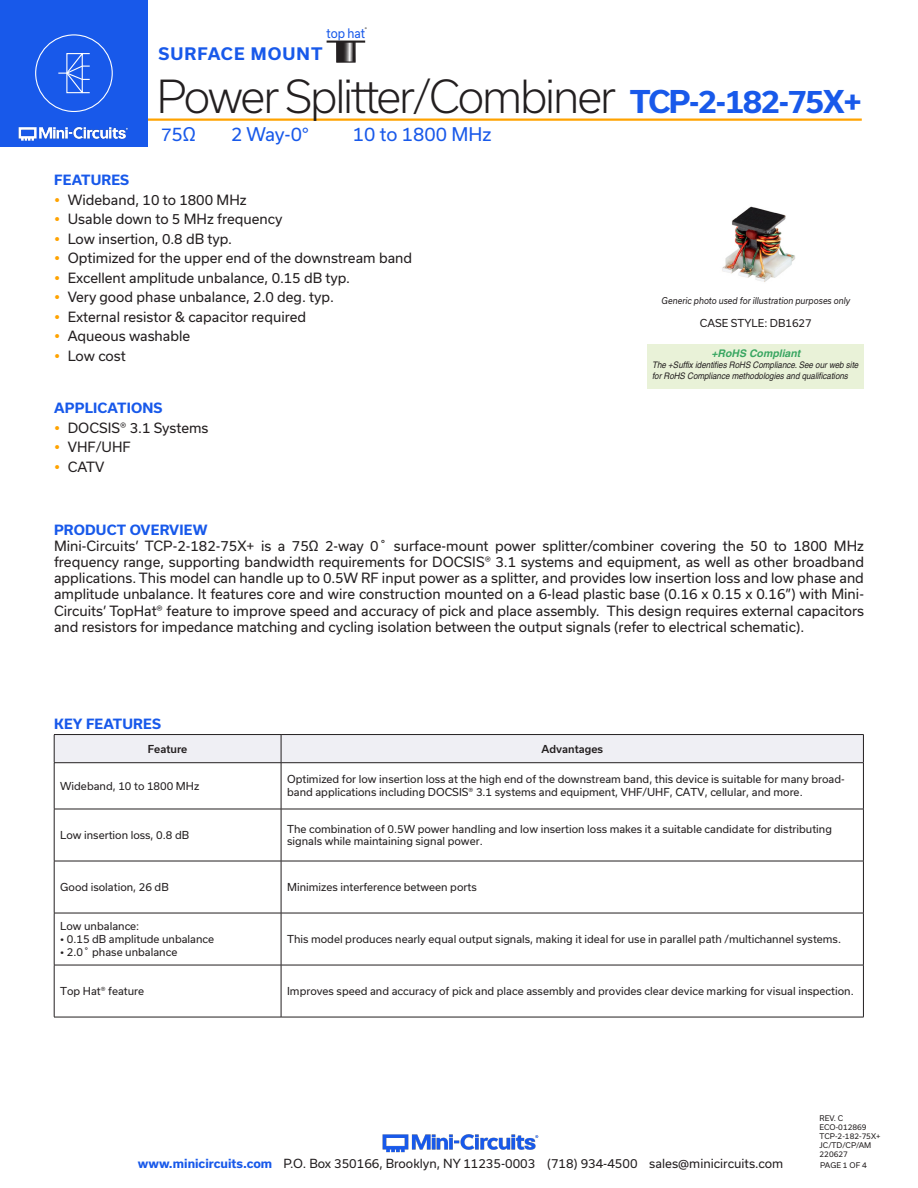
<style>
.page{position:relative;width:918px;height:1188px;background:#fff}
.page>*{position:absolute;margin:0;border:0;box-sizing:border-box;transform-origin:0 0}
.t1{font:300 43.5px "Usual";letter-spacing:-.05em;color:#231f20}
.t2{font:700 30px "Usual";letter-spacing:-.05em;color:#1859ea}
.Frequency{font:18px "Usual";color:#1859ea}
.t3{font:700 16.5px "Usual";letter-spacing:.065em;color:#1859ea}
.Regular_Copy{font:13.5px/16.2px "Usual";color:#231f20;text-align:justify}
.Blue_Headers{font:700 13.5px "Usual";letter-spacing:.015em;color:#1859ea}
.t4{font:12.6px "Usual";color:#1859ea;scale:.91 1}
.t5{font:12px "Usual";color:#231f20}
.Table_Body_Left_Just{font:10.5px/12.6px "Usual";color:#231f20}
.Table_Header_Center{font:500 10.5px "Usual";color:#231f20}
.t6{font:italic 700 10.5px "Helvetica";color:rgb(13 147 68/.8)}
.t7{font:italic 9px/10.8px "Helvetica";letter-spacing:-.005em;color:#231f20;scale:.9 1}
.t8{font:italic 9px "Usual";color:#231f20;scale:.9 1}
.Revision{font:7.5px "Usual";color:#231f20}
.t9{font:4.8px "Usual";color:#000}
.s1{font-family:"Helvetica"}
.s2{font-weight:700;color:#1859ea}
</style>
<div class="page">
<img style="left:382px;top:1134px;width:157px;height:19px">
<hr style="left:129px;top:118px;width:733px;height:3px;background:#ffa300">
<div style="left:0;top:0;width:147px;height:147px;background:#1859ea"></div>
<img style="left:18px;top:126px;width:110px;height:15px">
<div style="left:35px;top:34px;width:78px;height:78px;border:1px solid #fff;border-radius:50%"></div>
<svg style="left:58px;top:53px;width:32px;height:41px"></svg>
<svg style="left:338px;top:43px;width:16px;height:17px"></svg>
<div style="left:336px;top:41px;width:20px;height:21px;border:1px solid #231f20"></div>
<hr style="left:327px;top:41px;width:38px;height:2px;background:#231f20">
<div style="left:648px;top:344px;width:216px;height:45px;background:#e9f2d8"></div>
<img style="left:722px;top:206px;width:73px;height:76px">
<hr style="left:54px;top:734px;width:227px;height:1px;background:#231f20">
<hr style="left:281px;top:734px;width:583px;height:1px;background:#231f20">
<div style="left:54px;top:735px;width:810px;height:27px;background:#efeff4"></div>
<hr style="left:54px;top:762px;width:227px;height:1px;background:#231f20">
<hr style="left:54px;top:763px;width:1px;height:46px;background:#231f20">
<hr style="left:281px;top:762px;width:583px;height:1px;background:#231f20">
<hr style="left:281px;top:763px;width:1px;height:46px;background:#231f20">
<hr style="left:863px;top:763px;width:1px;height:46px;background:#231f20">
<hr style="left:54px;top:809px;width:227px;height:1px;background:#231f20">
<hr style="left:54px;top:809px;width:1px;height:52px;background:#231f20">
<hr style="left:281px;top:809px;width:583px;height:1px;background:#231f20">
<hr style="left:281px;top:809px;width:1px;height:52px;background:#231f20">
<hr style="left:863px;top:809px;width:1px;height:52px;background:#231f20">
<hr style="left:54px;top:861px;width:227px;height:1px;background:#231f20">
<hr style="left:54px;top:861px;width:1px;height:52px;background:#231f20">
<hr style="left:281px;top:861px;width:583px;height:1px;background:#231f20">
<hr style="left:281px;top:861px;width:1px;height:52px;background:#231f20">
<hr style="left:863px;top:861px;width:1px;height:52px;background:#231f20">
<hr style="left:54px;top:913px;width:227px;height:1px;background:#231f20">
<hr style="left:54px;top:913px;width:1px;height:52px;background:#231f20">
<hr style="left:281px;top:913px;width:583px;height:1px;background:#231f20">
<hr style="left:281px;top:913px;width:1px;height:52px;background:#231f20">
<hr style="left:863px;top:913px;width:1px;height:52px;background:#231f20">
<hr style="left:54px;top:965px;width:227px;height:1px;background:#231f20">
<hr style="left:54px;top:965px;width:1px;height:52px;background:#231f20">
<hr style="left:281px;top:965px;width:583px;height:1px;background:#231f20">
<hr style="left:281px;top:965px;width:1px;height:52px;background:#231f20">
<hr style="left:863px;top:965px;width:1px;height:52px;background:#231f20">
<hr style="left:54px;top:1017px;width:227px;height:1px;background:#231f20">
<hr style="left:281px;top:1017px;width:583px;height:1px;background:#231f20">
<p class="t4" style="left:327px;top:26px;width:44px">top hat</p>
<p class="t9" style="left:365px;top:27px;width:4px">®</p>
<p class="t3" style="left:158px;top:45px;width:166px">SURFACE MOUNT</p>
<h1 class="t1" style="left:157px;top:71px;width:461px">Power Splitter/Combiner</h1>
<p class="Frequency" style="left:162px;top:124px;width:36px"><span class="s1">7</span>5Ω</p>
<p class="Frequency" style="left:231px;top:124px;width:79px">2 Way-0°</p>
<p class="Frequency" style="left:353px;top:124px;width:140px">10 to 1800 MHz</p>
<p class="Blue_Headers" style="left:54px;top:172px;width:76px">FEATURES</p>
<p class="Regular_Copy" style="left:68px;top:192px;width:180px">Wideband, 10 to 1800 MHz</p>
<p class="Regular_Copy" style="left:68px;top:211px;width:216px">Usable down to 5 MHz frequency</p>
<p class="Regular_Copy" style="left:68px;top:231px;width:166px">Low insertion, 0.8 dB typ.</p>
<p class="Regular_Copy" style="left:68px;top:250px;width:346px">Optimized for the upper end of the downstream band</p>
<p class="Regular_Copy" style="left:68px;top:270px;width:284px">Excellent amplitude unbalance, 0.15 dB typ.</p>
<p class="Regular_Copy" style="left:68px;top:289px;width:268px">Very good phase unbalance, 2.0 deg. typ.</p>
<p class="Regular_Copy" style="left:68px;top:309px;width:240px">External resistor &amp; capacitor required</p>
<p class="Regular_Copy" style="left:68px;top:328px;width:124px">Aqueous washable</p>
<p class="Regular_Copy" style="left:68px;top:348px;width:60px">Low cost</p>
<p class="Blue_Headers" style="left:54px;top:400px;width:110px">APPLICATIONS</p>
<p class="Regular_Copy" style="left:68px;top:420px;width:142px">DOCSIS® 3.1 Systems</p>
<p class="Regular_Copy" style="left:68px;top:439px;width:64px">VHF/UHF</p>
<p class="Regular_Copy" style="left:68px;top:459px;width:38px">CATV</p>
<h2 class="t2" style="left:630px;top:84px;width:234px">TCP-2-182-75X+</h2>
<p class="t8" style="left:662px;top:295px;width:211px">Generic photo used for illustration purposes only</p>
<p class="Table_Body_Left_Just" style="left:700px;top:317px;width:113px">CASE STYLE: DB1627</p>
<p class="t6" style="left:711px;top:347px;width:90px">+RoHS Compliant</p>
<p class="t7" style="left:652px;top:360px;width:231px">The +Suffix identifies RoHS Compliance. See our web site for RoHS Compliance methodologies and qualifications</p>
<p class="Blue_Headers" style="left:54px;top:522px;width:155px">PRODUCT OVERVIEW</p>
<p class="Regular_Copy" style="left:54px;top:538px;width:812px">Mini-Circuits’ TCP-2-182-75X+ is a 75Ω 2-way 0˚ surface-mount power splitter/combiner covering the 50 to 1800 MHz frequency range, supporting bandwidth requirements for DOCSIS® 3.1 systems and equipment, as well as other broadband applications. This model can handle up to 0.5W RF input power as a splitter, and provides low insertion loss and low phase and amplitude unbalance. It features core and wire construction mounted on a 6-lead plastic base (0.16 x 0.15 x 0.16”) with Mini-Circuits’ TopHat® feature to improve speed and accuracy of pick and place assembly. This design requires external capacitors and resistors for impedance matching and cycling isolation between the output signals (refer to electrical schematic).</p>
<p class="Blue_Headers" style="left:54px;top:716px;width:108px">KEY FEATURES</p>
<p class="Table_Header_Center" style="left:148px;top:743px;width:41px">Feature</p>
<p class="Table_Header_Center" style="left:541px;top:743px;width:63px">Advantages</p>
<p class="Table_Body_Left_Just" style="left:60px;top:780px;width:141px">Wideband, 10 to 1800 MHz</p>
<p class="Table_Body_Left_Just" style="left:287px;top:773px;width:559px">Optimized for low insertion loss at the high end of the downstream band, this device is suitable for many broad&shy;band applications including DOCSIS® 3.1 systems and equipment, VHF/UHF, CATV, cellular, and more.</p>
<p class="Table_Body_Left_Just" style="left:60px;top:829px;width:130px">Low insertion loss, 0.8 dB</p>
<p class="Table_Body_Left_Just" style="left:287px;top:822px;width:546px">The combination of 0.5W power handling and low insertion loss makes it a suitable candidate for distributing signals while maintaining signal power.</p>
<p class="Table_Body_Left_Just" style="left:60px;top:881px;width:110px">Good isolation, 26 dB</p>
<p class="Table_Body_Left_Just" style="left:287px;top:881px;width:191px">Minimizes interference between ports</p>
<p class="Table_Body_Left_Just" style="left:60px;top:920px;width:81px">Low unbalance:</p>
<p class="Table_Body_Left_Just" style="left:60px;top:933px;width:156px">• 0.15 dB amplitude unbalance</p>
<p class="Table_Body_Left_Just" style="left:60px;top:945px;width:119px">• 2.0˚ phase unbalance</p>
<p class="Table_Body_Left_Just" style="left:287px;top:933px;width:555px">This model produces nearly equal output signals, making it ideal for use in parallel path /multichannel systems.</p>
<p class="Table_Body_Left_Just" style="left:60px;top:985px;width:86px">Top Hat® feature</p>
<p class="Table_Body_Left_Just" style="left:287px;top:985px;width:568px">Improves speed and accuracy of pick and place assembly and provides clear device marking for visual inspection.</p>
<p class="Revision" style="left:820px;top:1114px;width:25px">REV. C</p>
<p class="Revision" style="left:820px;top:1123px;width:48px">ECO-012869</p>
<p class="Revision" style="left:820px;top:1132px;width:62px">TCP-2-182-75X+</p>
<p class="Revision" style="left:820px;top:1141px;width:53px">JC/TD/CP/AM</p>
<p class="Revision" style="left:820px;top:1150px;width:30px">220627</p>
<p class="t5" style="left:138px;top:1157px;width:647px"><span class="s2">www.minicircuits.com</span> P.O. Box 350166, Brooklyn, NY 11235-0003 (718) 934-4500 sales@minicircuits.com</p>
<p class="Revision" style="left:820px;top:1161px;width:48px">PAGE 1 OF 4</p>
</div>
